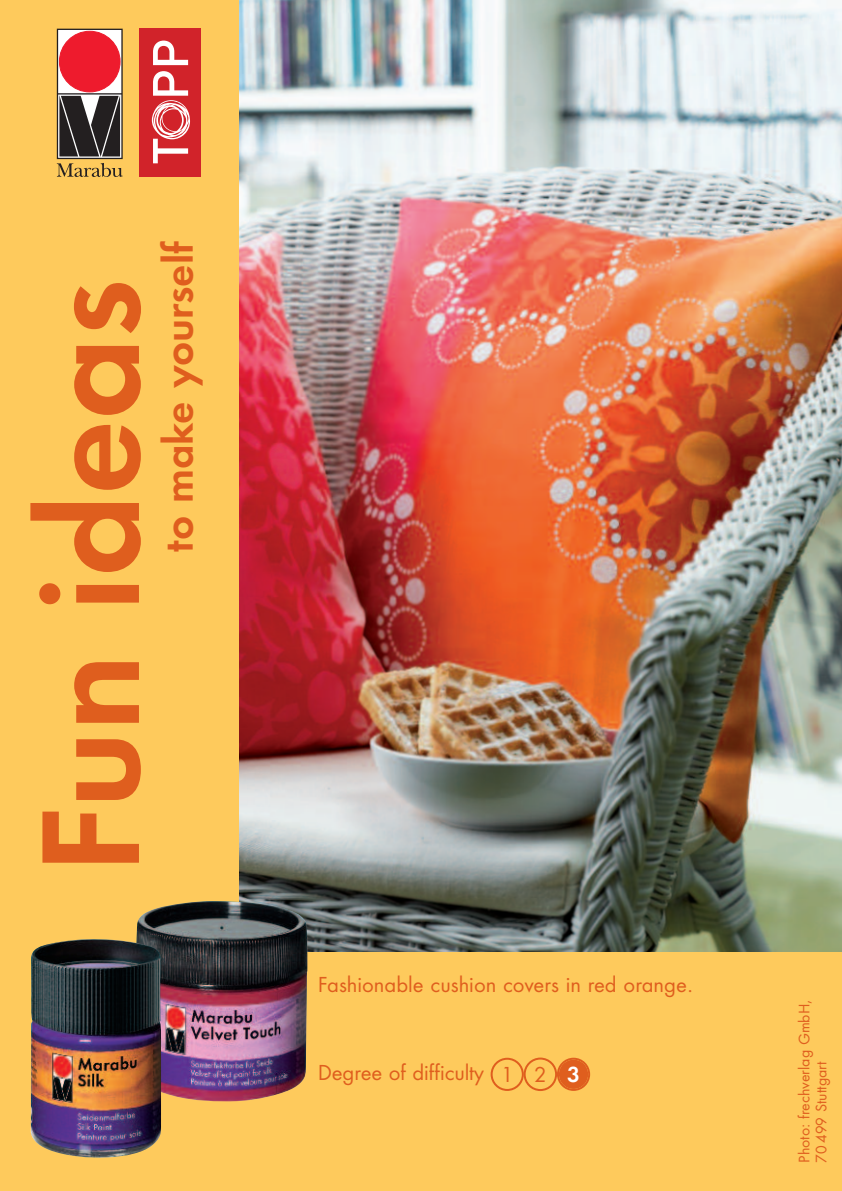
<style>
.page{position:relative;width:842px;height:1191px;background:#fff}
.page>*{position:absolute;margin:0;border:0;box-sizing:border-box;transform-origin:0 0}
.t1{font:600 128px "Futura ND";color:#df5e1e}
.t2{font:600 38px "Futura ND";color:#df5e1e}
.t3{font:20px "Futura ND";color:#df5e1e}
.t4{font:14px/17.2px "Futura ND";color:#df5e1e}
.s1{font-weight:600;color:#fff}
</style>
<div class="page">
<img style="left:238px;top:0;width:604px;height:952px">
<div style="left:0;top:952px;width:842px;height:239px;background:#feca5c"></div>
<div style="left:0;top:0;width:238px;height:1191px;background:#feca5c"></div>
<svg style="left:57px;top:29px;width:66px;height:148px;background:#9d5651"></svg>
<svg style="left:491px;top:1057px;width:99px;height:34px"></svg>
<img style="left:136px;top:901px;width:171px;height:200px">
<img style="left:31px;top:939px;width:130px;height:219px">
<div style="left:140px;top:28px;width:61px;height:148px;background:#d1232a"></div>
<svg style="left:153px;top:41px;width:35px;height:24px"></svg>
<svg style="left:152px;top:71px;width:38px;height:92px"></svg>
<h1 class="t1" style="left:42px;top:874px;width:596px;rotate:-90deg">Fun ideas</h1>
<h2 class="t2" style="left:164px;top:552px;width:312px;rotate:-90deg">to make yourself</h2>
<p class="t3" style="left:318px;top:977px;width:377px">Fashionable cushion covers in red orange.</p>
<p class="t3" style="left:318px;top:1064px;width:263px">Degree of difficulty 1 2 <span class="s1">3</span></p>
<p class="t4" style="left:797px;top:1162px;width:165px;rotate:-90deg">Photo: frechverlag GmbH,<br>70 499 Stuttgart</p>
</div>
